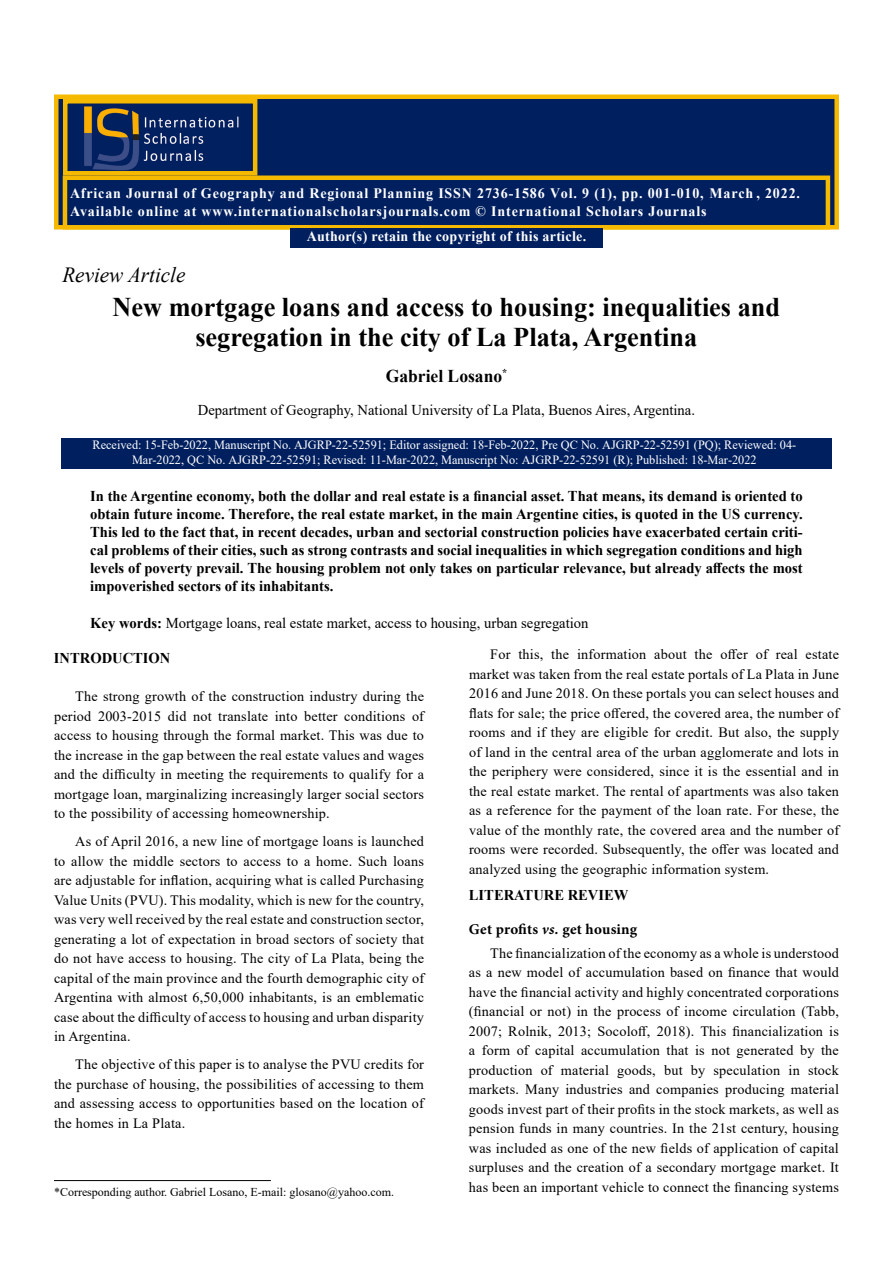
<style>
.page{position:relative;width:893px;height:1263px;background:#fff}
.page>*{position:absolute;margin:0;border:0;box-sizing:border-box;transform-origin:0 0}
.t1{font:700 27px/29.4px "Times New Roman";color:#000;text-align:center}
.t2{font:italic 21.6px "Times New Roman";color:#000}
.t3{font:700 18px "Times New Roman";color:#000}
.t4{font:700 15px/18px "Times New Roman";color:#000;text-align:justify}
.t5{font:15px "Times New Roman";color:#000}
.t6{font:700 15px "Minion Pro";letter-spacing:.015em;color:#000}
.t7{font:700 14.4px/17.2px "Times New Roman";letter-spacing:.06em;color:#fff}
.t8{font:700 14.4px "Times New Roman";letter-spacing:.02em;color:#fff}
.t9{font:14.25px/19.5px "Times New Roman";letter-spacing:.015em;color:#000;text-align:justify}
.t10{font:12.6px/15.1px "Times New Roman";color:#fff;text-align:center}
.t11{font:12px "Times New Roman";color:#000}
.s1{font-style:inherit}
.s2{font-weight:700}
.s3{font-style:italic}
</style>
<div class="page">
<div style="left:54px;top:94px;width:785px;height:136px;background:#001f5f;border:4px solid #f5ba00"></div>
<div style="left:63px;top:176px;width:767px;height:54px;background:#001f5f;border:4px solid #f5ba00"></div>
<img style="left:84px;top:106px;width:155px;height:65px">
<div style="left:63px;top:99px;width:194px;height:77px;border:4px solid #f5ba00"></div>
<div style="left:290px;top:228px;width:313px;height:20px;background:#001f5f"></div>
<div style="left:61px;top:438px;width:771px;height:31px;background:#001f5f"></div>
<hr style="left:54px;top:1180px;width:217px;height:1px;background:#000">
<p class="t7" style="left:70px;top:184px;width:732px">African Journal of Geography and Regional Planning ISSN 2736-1586 Vol. 9 (1), pp. 001-010, <span class="s1">March</span> , 2022.<br>Available online at www.internationalscholarsjournals.com © International Scholars Journals</p>
<p class="t8" style="left:307px;top:225px;width:281px">Author(s) retain the copyright of this article.</p>
<h2 class="t2" style="left:62px;top:260px;width:124px">Review Article</h2>
<h1 class="t1" style="left:113px;top:292px;width:669px">New mortgage loans and access to housing: inequalities and segregation in the city of La Plata, Argentina</h1>
<p class="t3" style="left:386px;top:363px;width:123px">Gabriel Losano<sup>*</sup></p>
<p class="t5" style="left:198px;top:400px;width:499px">Department of Geography, National University of La Plata, Buenos Aires, Argentina.</p>
<p class="t10" style="left:92px;top:437px;width:705px">Received: 15-Feb-2022, Manuscript No. AJGRP-22-52591; Editor assigned: 18-Feb-2022, Pre QC No. AJGRP-22-52591 (PQ); Reviewed: 04-<br>Mar-2022, QC No. AJGRP-22-52591; Revised: 11-Mar-2022, Manuscript No: AJGRP-22-52591 (R); Published: 18-Mar-2022</p>
<p class="t4" style="left:90px;top:486px;width:714px">In the Argentine economy, both the dollar and real estate is a financial asset. That means, its demand is oriented to obtain future income. Therefore, the real estate market, in the main Argentine cities, is quoted in the US currency.<br>This led to the fact that, in recent decades, urban and sectorial construction policies have exacerbated certain criti&shy;cal problems of their cities, such as strong contrasts and social inequalities in which segregation conditions and high levels of poverty prevail. The housing problem not only takes on particular relevance, but already affects the most impoverished sectors of its inhabitants.</p>
<p class="t5" style="left:90px;top:613px;width:500px"><span class="s2">Key words:</span> Mortgage loans, real estate market, access to housing, urban segregation</p>
<p class="t4" style="left:54px;top:648px;width:118px">INTRODUCTION</p>
<p class="t9" style="left:54px;top:686px;width:372px;text-indent:21px">The strong growth of the construction industry during the period 2003-2015 did not translate into better conditions of access to housing through the formal market. This was due to the increase in the gap between the real estate values and wages and the difficulty in meeting the requirements to qualify for a mortgage loan, marginalizing increasingly larger social sectors to the possibility of accessing homeownership.</p>
<p class="t9" style="left:54px;top:831px;width:372px;text-indent:21px">As of April 2016, a new line of mortgage loans is launched to allow the middle sectors to access to a home. Such loans are adjustable for inflation, acquiring what is called Purchasing Value Units (PVU). This modality, which is new for the country, was very well received by the real estate and construction sector, generating a lot of expectation in broad sectors of society that do not have access to housing. The city of La Plata, being the capital of the main province and the fourth demographic city of Argentina with almost 6,50,000 inhabitants, is an emblematic case about the difficulty of access to housing and urban disparity in Argentina.</p>
<p class="t9" style="left:54px;top:1054px;width:372px;text-indent:21px">The objective of this paper is to analyse the PVU credits for the purchase of housing, the possibilities of accessing to them and assessing access to opportunities based on the location of the homes in La Plata.</p>
<p class="t9" style="left:469px;top:644px;width:372px;text-indent:21px">For this, the information about the offer of real estate market was taken from the real estate portals of La Plata in June 2016 and June 2018. On these portals you can select houses and flats for sale; the price offered, the covered area, the number of rooms and if they are eligible for credit. But also, the supply of land in the central area of the urban agglomerate and lots in the periphery were considered, since it is the essential and in the real estate market. The rental of apartments was also taken as a reference for the payment of the loan rate. For these, the value of the monthly rate, the covered area and the number of rooms were recorded. Subsequently, the offer was located and analyzed using the geographic information system.</p>
<p class="t4" style="left:469px;top:885px;width:161px">LITERATURE REVIEW</p>
<p class="t6" style="left:469px;top:919px;width:170px">Get profits <span class="s3">vs.</span> get housing</p>
<p class="t9" style="left:469px;top:943px;width:372px;text-indent:21px">The financialization of the economy as a whole is understood as a new model of accumulation based on finance that would have the financial activity and highly concentrated corporations (financial or not) in the process of income circulation (Tabb, 2007; Rolnik, 2013; Socoloff, 2018). This financialization is a form of capital accumulation that is not generated by the production of material goods, but by speculation in stock markets. Many industries and companies producing material goods invest part of their profits in the stock markets, as well as pension funds in many countries. In the 21st century, housing was included as one of the new fields of application of capital surpluses and the creation of a secondary mortgage market. It has been an important vehicle to connect the financing systems</p>
<p class="t11" style="left:54px;top:1184px;width:342px">*Corresponding author. Gabriel Losano, E-mail: glosano@yahoo.com.</p>
</div>
